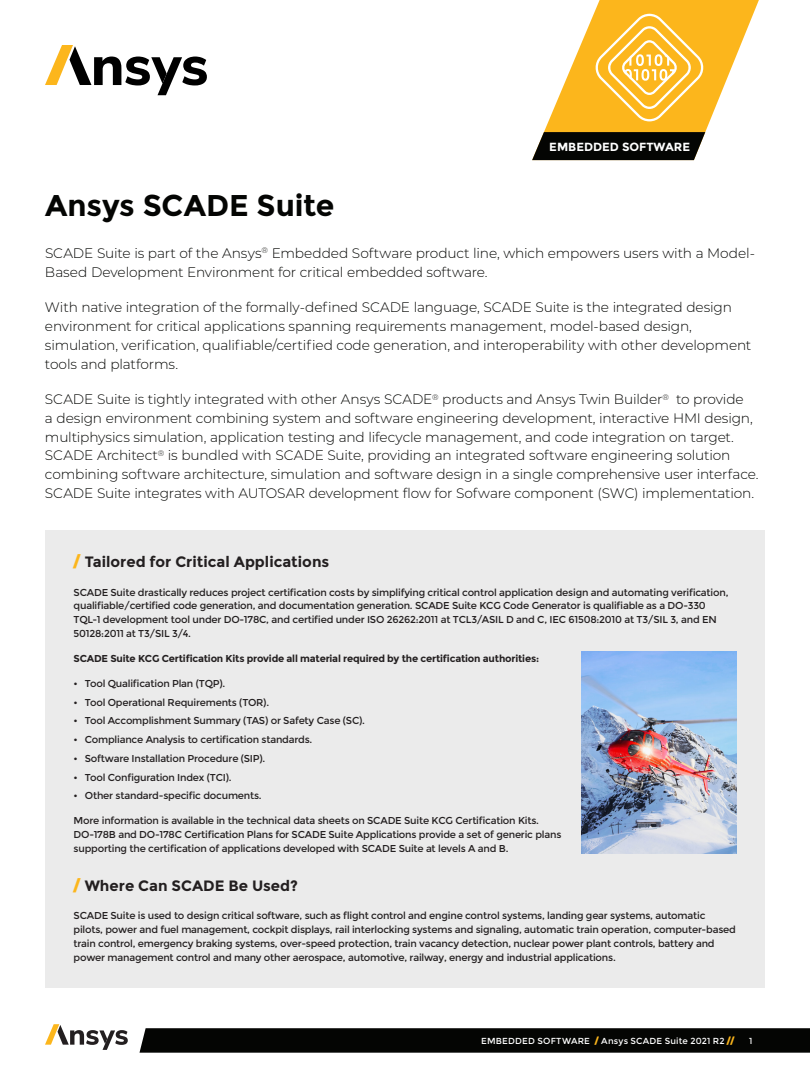
<style>
.page{position:relative;width:810px;height:1080px;background:#fff}
.page>*{position:absolute;margin:0;border:0;box-sizing:border-box;transform-origin:0 0}
.t1{font:700 30px "Montserrat";letter-spacing:-.005em;color:#040503}
.t2{font:700 15px "Montserrat";color:#231f20}
.t3{font:300 13.75px/18.8px "Montserrat";letter-spacing:-.01em;color:#040503}
.t4{font:700 11.75px "Montserrat";color:#fff}
.t5{font:10px/13.8px "Montserrat";letter-spacing:-.02em;color:#231f20}
.t6{font:700 10px "Montserrat";letter-spacing:-.02em;color:#231f20}
.t7{font:8.75px "Montserrat";letter-spacing:.02em;color:#fff}
.s1{font-weight:900;color:#fcb61c}
</style>
<div class="page">
<svg style="left:140px;top:1028px;width:670px;height:25px;background:#0a0b09"></svg>
<svg style="left:45px;top:1024px;width:83px;height:26px"></svg>
<svg style="left:45px;top:45px;width:162px;height:50px"></svg>
<svg style="left:544px;top:0;width:215px;height:133px;fill:#fcb61c"></svg>
<svg style="left:532px;top:132px;width:173px;height:28px;background:#151513"></svg>
<svg style="left:596px;top:14px;width:107px;height:107px;background:#fcc243"></svg>
<div style="left:45px;top:530px;width:720px;height:457px;background:#ebebeb"></div>
<img style="left:581px;top:651px;width:155px;height:202px">
<h1 class="t1" style="left:45px;top:188px;width:291px">Ansys SCADE Suite</h1>
<p class="t4" style="left:549px;top:139px;width:142px">EMBEDDED SOFTWARE</p>
<h3 class="t3" style="left:45px;top:243px;width:711px">SCADE Suite is part of the Ansys<sup>®</sup> Embedded Software product line, which empowers users with a Model-<br>Based Development Environment for critical embedded software.</h3>
<p class="t3" style="left:45px;top:298px;width:708px">With native integration of the formally-defined SCADE language, SCADE Suite is the integrated design environment for critical applications spanning requirements management, model-based design, simulation, verification, qualifiable/certified code generation, and interoperability with other development tools and platforms.</p>
<p class="t3" style="left:45px;top:389px;width:715px">SCADE Suite is tightly integrated with other Ansys SCADE<sup>®</sup> products and Ansys Twin Builder<sup>®</sup> to provide<br>a design environment combining system and software engineering development, interactive HMI design, multiphysics simulation, application testing and lifecycle management, and code integration on target.<br>SCADE Architect<sup>®</sup> is bundled with SCADE Suite, providing an integrated software engineering solution combining software architecture, simulation and software design in a single comprehensive user interface.<br>SCADE Suite integrates with AUTOSAR development flow for Sofware component (SWC) implementation.</p>
<h2 class="t2" style="left:74px;top:553px;width:257px"><span class="s1">/</span> Tailored for Critical Applications</h2>
<p class="t5" style="left:74px;top:585px;width:656px">SCADE Suite drastically reduces project certification costs by simplifying critical control application design and automating verification, qualifiable/certified code generation, and documentation generation. SCADE Suite KCG Code Generator is qualifiable as a DO-330<br>TQL-1 development tool under DO-178C, and certified under ISO 26262:2011 at TCL3/ASIL D and C, IEC 61508:2010 at T3/SIL 3, and EN 50128:2011 at T3/SIL 3/4.</p>
<p class="t6" style="left:74px;top:653px;width:467px">SCADE Suite KCG Certification Kits provide all material required by the certification authorities:</p>
<p class="t5" style="left:74px;top:677px;width:153px">• Tool Qualification Plan (TQP).</p>
<p class="t5" style="left:74px;top:695px;width:197px">• Tool Operational Requirements (TOR).</p>
<p class="t5" style="left:74px;top:714px;width:293px">• Tool Accomplishment Summary (TAS) or Safety Case (SC).</p>
<p class="t5" style="left:74px;top:733px;width:240px">• Compliance Analysis to certification standards.</p>
<p class="t5" style="left:74px;top:752px;width:193px">• Software Installation Procedure (SIP).</p>
<p class="t5" style="left:74px;top:770px;width:160px">• Tool Configuration Index (TCI).</p>
<p class="t5" style="left:74px;top:789px;width:190px">• Other standard-specific documents.</p>
<p class="t5" style="left:74px;top:814px;width:489px">More information is available in the technical data sheets on SCADE Suite KCG Certification Kits.<br>DO-178B and DO-178C Certification Plans for SCADE Suite Applications provide a set of generic plans supporting the certification of applications developed with SCADE Suite at levels A and B.</p>
<h2 class="t2" style="left:74px;top:877px;width:226px"><span class="s1">/</span> Where Can SCADE Be Used?</h2>
<p class="t5" style="left:74px;top:909px;width:664px">SCADE Suite is used to design critical software, such as flight control and engine control systems, landing gear systems, automatic pilots, power and fuel management, cockpit displays, rail interlocking systems and signaling, automatic train operation, computer-based train control, emergency braking systems, over-speed protection, train vacancy detection, nuclear power plant controls, battery and power management control and many other aerospace, automotive, railway, energy and industrial applications.</p>
<p class="t7" style="left:481px;top:1036px;width:255px">EMBEDDED SOFTWARE <span class="s1">/</span> Ansys SCADE Suite 2021 R2 <span class="s1">//</span></p>
<p class="t7" style="left:749px;top:1036px;width:5px">1</p>
</div>
